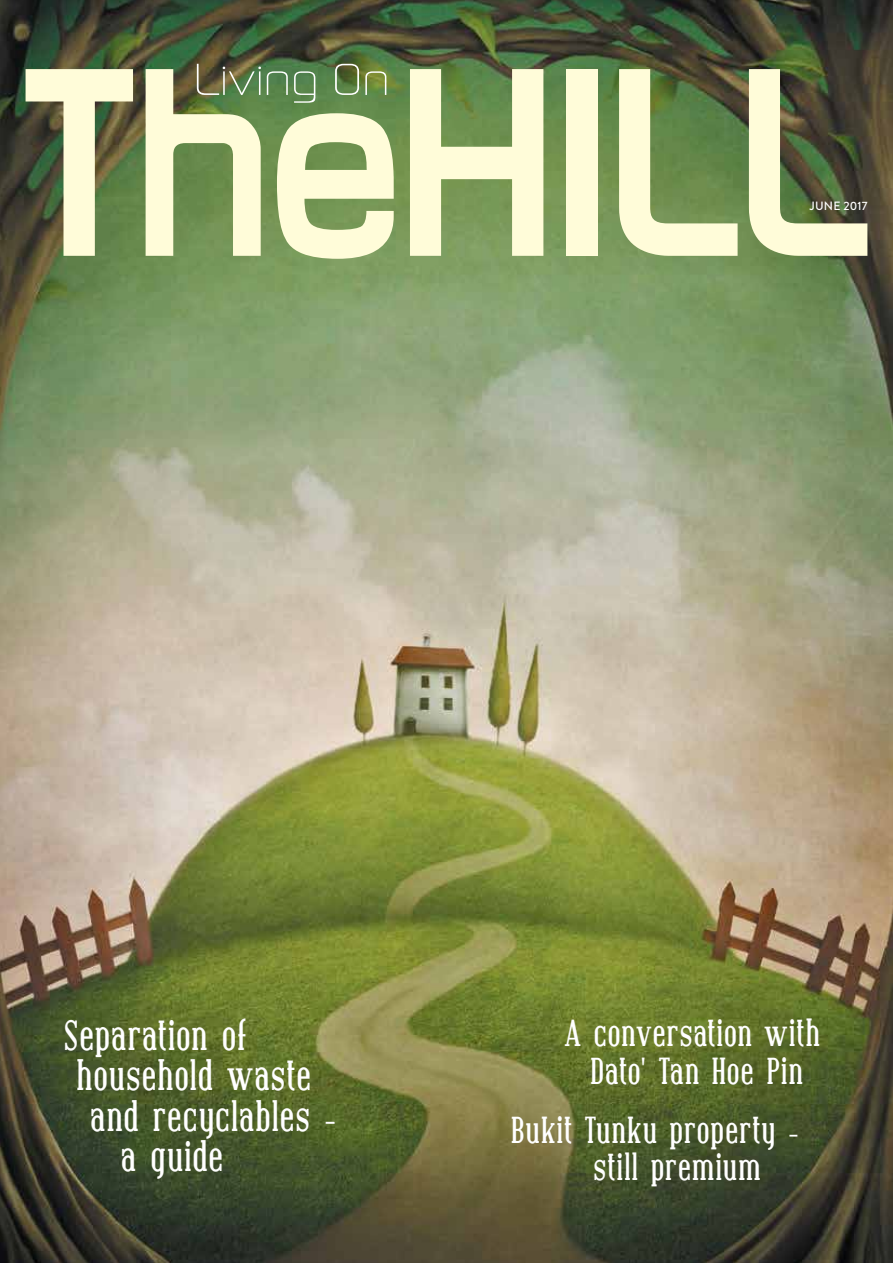
<style>
.page{position:relative;width:893px;height:1263px;background:#fff}
.page>*{position:absolute;margin:0;border:0;box-sizing:border-box;transform-origin:0 0}
.t1{font:700 42px "Covington Cond";letter-spacing:-.005em;color:#fff}
.t2{font:700 37.5px/37.5px "Covington Cond";letter-spacing:.005em;color:#fff;text-align:center}
.t3{font:500 12px "Brandon Grotesque";letter-spacing:.015em;color:#fff}
</style>
<div class="page">
<img style="left:0;top:0;width:893px;height:1263px">
<svg style="left:26px;top:69px;width:107px;height:187px;background:#9aa07c"></svg>
<svg style="left:410px;top:69px;width:133px;height:187px;background:#c0cd9d"></svg>
<div style="left:566px;top:69px;width:31px;height:187px;background:#fffcd9"></div>
<svg style="left:619px;top:69px;width:119px;height:187px;background:#9cad7c"></svg>
<svg style="left:749px;top:69px;width:118px;height:187px;background:#8c8f71"></svg>
<svg style="left:277px;top:113px;width:117px;height:146px;background:#d0d9ac"></svg>
<svg style="left:146px;top:64px;width:115px;height:192px;background:#b0bc8f"></svg>
<svg style="left:267px;top:71px;width:21px;height:24px"></svg>
<svg style="left:294px;top:71px;width:21px;height:32px"></svg>
<svg style="left:334px;top:64px;width:25px;height:31px"></svg>
<svg style="left:365px;top:71px;width:21px;height:24px"></svg>
<p class="t3" style="left:810px;top:197px;width:59px">JUNE 2017</p>
<p class="t1" style="left:63px;top:1014px;width:185px">Separation of</p>
<p class="t1" style="left:76px;top:1054px;width:237px">household waste</p>
<p class="t1" style="left:89px;top:1095px;width:249px">and recyclables -</p>
<p class="t1" style="left:120px;top:1135px;width:105px">a guide</p>
<p class="t2" style="left:564px;top:1015px;width:257px">A conversation with<br>Dato' Tan Hoe Pin</p>
<p class="t2" style="left:592px;top:1111px;width:208px;text-align:left;text-indent:-82px">Bukit Tunku property - still premium</p>
</div>
